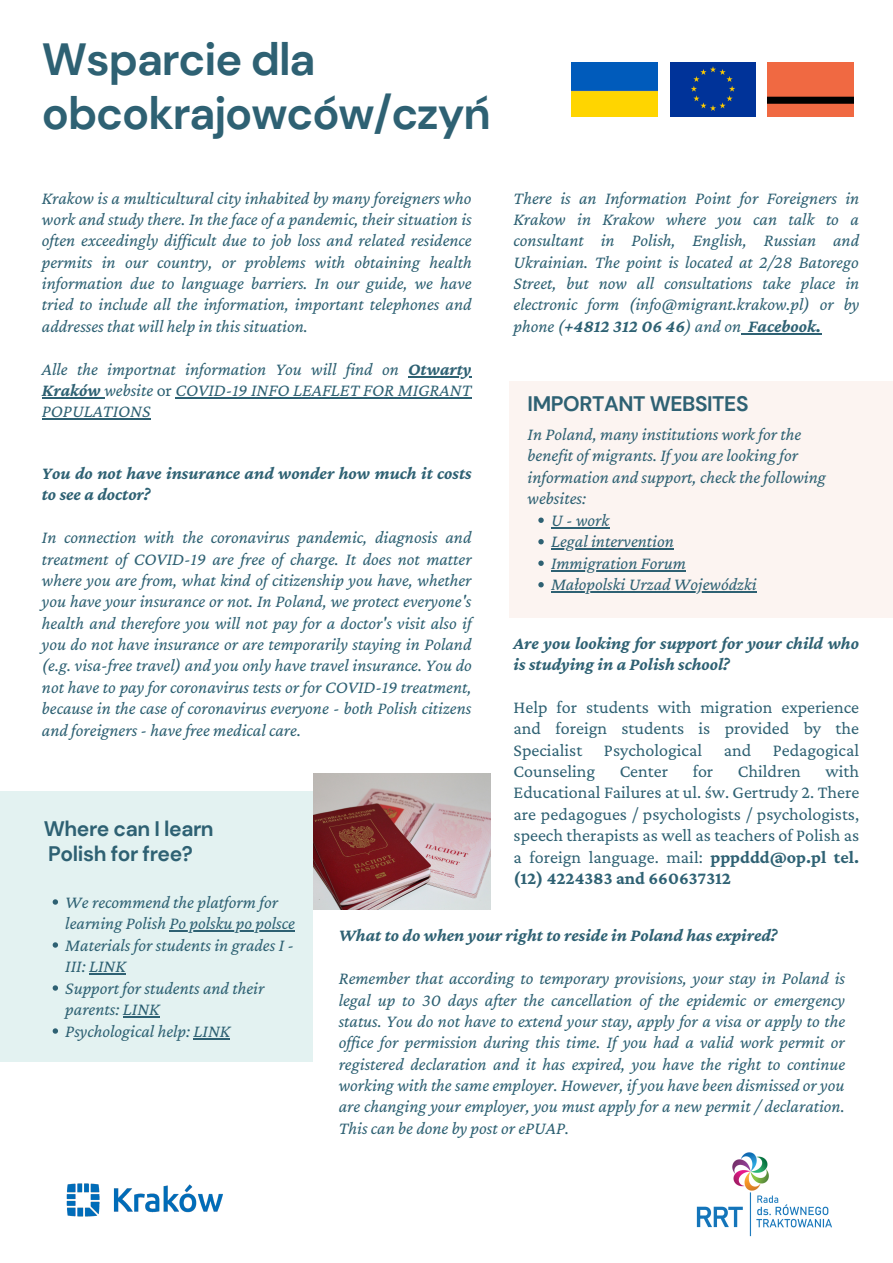
<style>
.page{position:relative;width:893px;height:1263px;background:#fff}
.page>*{position:absolute;margin:0;border:0;box-sizing:border-box;transform-origin:0 0}
.t1{font:700 45px/54px "DM Sans";letter-spacing:-.025em;color:#2e6173}
.t2{font:700 21px/25.2px "DM Sans";letter-spacing:-.02em;color:#2e6173}
.t3{font:italic 18px/21.4px "Crimson Pro";color:#2e6173;text-align:justify}
.t4{font:18px/21.4px "Crimson Pro";color:#2e6173;text-align:justify}
.t5{font:italic 700 18px/21.4px "Crimson Pro";color:#2e6173}
.s1{font-weight:700}
.s2{font-style:normal}
</style>
<div class="page">
<div style="left:508px;top:381px;width:385px;height:237px;background:#fcf4f1"></div>
<div style="left:0;top:792px;width:313px;height:270px;background:#e3f2f1"></div>
<img style="left:313px;top:773px;width:177px;height:137px">
<img style="left:572px;top:62px;width:86px;height:54px">
<img style="left:767px;top:62px;width:86px;height:54px">
<div style="left:671px;top:62px;width:85px;height:54px;background:#039"></div>
<svg style="left:53px;top:899px;width:5px;height:6px"></svg>
<hr style="left:169px;top:930px;width:126px;height:2px;background:#2e6173">
<svg style="left:53px;top:942px;width:5px;height:6px"></svg>
<hr style="left:89px;top:973px;width:37px;height:2px;background:#2e6173">
<svg style="left:53px;top:985px;width:5px;height:6px"></svg>
<hr style="left:123px;top:1016px;width:36px;height:2px;background:#2e6173">
<svg style="left:53px;top:1028px;width:5px;height:6px"></svg>
<hr style="left:194px;top:1038px;width:36px;height:1px;background:#2e6173">
<svg style="left:538px;top:517px;width:6px;height:6px"></svg>
<hr style="left:551px;top:527px;width:58px;height:2px;background:#2e6173">
<svg style="left:538px;top:539px;width:6px;height:5px"></svg>
<hr style="left:551px;top:548px;width:123px;height:2px;background:#2e6173">
<svg style="left:538px;top:560px;width:6px;height:6px"></svg>
<hr style="left:551px;top:570px;width:135px;height:2px;background:#2e6173">
<svg style="left:538px;top:582px;width:6px;height:5px"></svg>
<hr style="left:551px;top:591px;width:206px;height:2px;background:#2e6173">
<svg style="left:741px;top:333px;width:7px;height:2px"></svg>
<hr style="left:748px;top:333px;width:73px;height:2px;background:#2e6173">
<hr style="left:408px;top:376px;width:63px;height:1px;background:#2e6173">
<hr style="left:42px;top:397px;width:62px;height:2px;background:#2e6173">
<hr style="left:175px;top:397px;width:296px;height:2px;background:#2e6173">
<hr style="left:42px;top:418px;width:109px;height:2px;background:#2e6173">
<img style="left:66px;top:1183px;width:157px;height:34px">
<img style="left:696px;top:1152px;width:136px;height:85px">
<h1 class="t1" style="left:42px;top:32px;width:450px">Wsparcie dla obcokrajowców/czyń</h1>
<p class="t3" style="left:42px;top:187px;width:431px">Krakow is a multicultural city inhabited by many foreigners who work and study there. In the face of a pandemic, their situation is often exceedingly difficult due to job loss and related residence permits in our country, or problems with obtaining health information due to language barriers. In our guide, we have tried to include all the information, important telephones and addresses that will help in this situation.</p>
<p class="t3" style="left:42px;top:358px;width:431px">Alle the importnat information You will find on <span class="s1">Otwarty Kraków</span> website <span class="s2">or</span> COVID-19 INFO LEAFLET FOR MIGRANT POPULATIONS</p>
<p class="t3" style="left:513px;top:187px;width:347px">There is an Information Point for Foreigners in Krakow in Krakow where you can talk to a consultant in Polish, English, Russian and Ukrainian. The point is located at 2/28 Batorego Street, but now all consultations take place in electronic form (info@migrant.krakow.pl) or by phone (<span class="s1">+4812 312 06 46</span>) and on <span class="s1">Facebook.</span></p>
<p class="t2" style="left:527px;top:391px;width:222px">IMPORTANT WEBSITES</p>
<p class="t3" style="left:527px;top:423px;width:300px;text-align:left">In Poland, many institutions work for the benefit of migrants. If you are looking for information and support, check thefollowing websites:</p>
<p class="t5" style="left:42px;top:462px;width:431px">You do not have insurance and wonder how much it costs to see a doctor?</p>
<p class="t3" style="left:42px;top:526px;width:431px">In connection with the coronavirus pandemic, diagnosis and treatment of COVID-19 are free of charge. It does not matter where you are from, what kind of citizenship you have, whether you have your insurance or not. In Poland, we protect everyone's health and therefore you will not pay for a doctor's visit also if you do not have insurance or are temporarily staying in Poland (e.g. visa-free travel) and you only have travel insurance. You do not have to pay for coronavirus tests or for COVID-19 treatment, because in the case of coronavirus everyone - both Polish citizens and foreigners - have free medical care.</p>
<p class="t3" style="left:551px;top:509px;width:207px;text-align:left">U - work<br>Legal intervention<br>Immigration Forum<br>Małopolski Urzad Wojewódzki</p>
<p class="t5" style="left:513px;top:632px;width:347px">Are you looking for support for your child who is studying in a Polish school?</p>
<p class="t4" style="left:513px;top:696px;width:347px">Help for students with migration experience and foreign students is provided by the Specialist Psychological and Pedagogical Counseling</p>
<p class="t4" style="left:619px;top:760px;width:50px">Center</p>
<p class="t4" style="left:692px;top:760px;width:22px">for</p>
<p class="t4" style="left:738px;top:760px;width:65px">Children</p>
<p class="t4" style="left:513px;top:760px;width:347px;text-indent:312px">with Educational Failures at ul. św. Gertrudy 2. There are pedagogues / psychologists / psychologists, speech therapists as well as teachers of Polish as a foreign language. mail: <span class="s1">pppddd@op.pl tel. (12) 4224383 and 660637312</span></p>
<p class="t2" style="left:44px;top:816px;width:171px">Where can I learn<br>Polish for free?</p>
<p class="t3" style="left:65px;top:890px;width:231px;text-align:left">We recommend the platform for learning Polish Po polsku po polsce<br>Materials for students in grades I -<br>III: LINK<br>Support for students and their parents: LINK<br>Psychological help: LINK</p>
<p class="t5" style="left:339px;top:924px;width:440px">What to do when your right to reside in Poland has expired?</p>
<p class="t3" style="left:339px;top:967px;width:508px">Remember that according to temporary provisions, your stay in Poland is legal up to 30 days after the cancellation of the epidemic or emergency status. You do not have to extend your stay, apply for a visa or apply to the office for permission during this time. If you had a valid work permit or registered declaration and it has expired, you have the right to continue working with the same employer. However, if you have been dismissed or you are changing your employer, you must apply for a new permit / declaration.<br>This can be done by post or ePUAP.</p>
</div>
